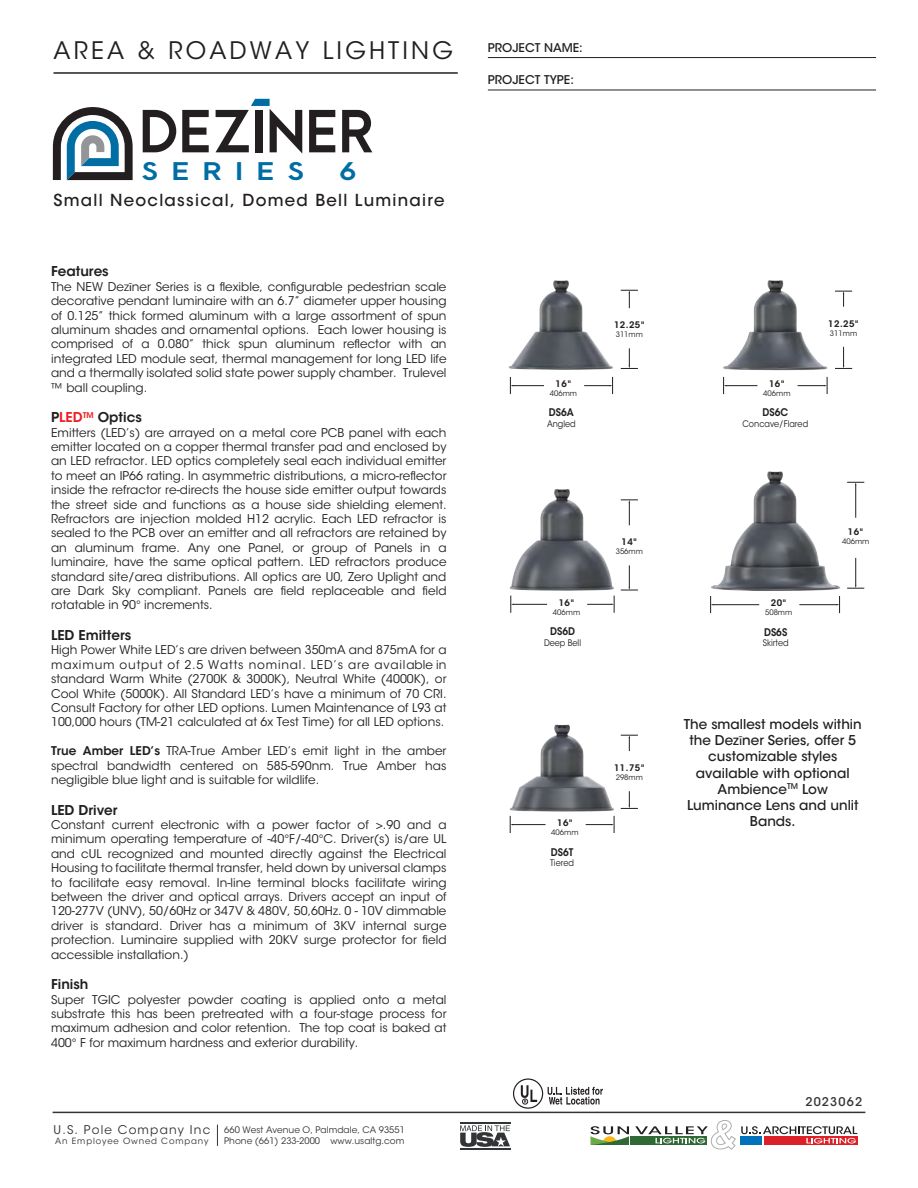
<style>
.page{position:relative;width:918px;height:1188px;background:#fff}
.page>*{position:absolute;margin:0;border:0;box-sizing:border-box;transform-origin:0 0}
.t1{font:24px "ITC Avant Garde Std";letter-spacing:.135em;color:#231f20}
.t2{font:700 23.25px "Arca Majora 3";letter-spacing:.45em;color:#006da5;scale:1.28 1}
.t3{font:500 16.5px "ITC Avant Garde Std";letter-spacing:.075em;color:#231f20}
.t4{font:500 13.5px/16.2px "ITC Avant Garde Std";color:#231f20;text-align:center}
.t5{font:600 13.5px "ITC Avant Garde Std";color:#211e1e}
.t6{font:12px/14.4px "ITC Avant Garde Std";color:#231f20;text-align:justify}
.t7{font:500 12px "ITC Avant Garde Std";color:#231f20}
.t8{font:12px "ITC Avant Garde Std";letter-spacing:.1em;color:#323436}
.t9{font:500 12px "ITC Avant Garde Std";letter-spacing:.1em;color:#323436}
.t10{font:600 10.5px "ITC Avant Garde Std";color:#231f20;scale:.9 1}
.t11{font:9px/10.8px "ITC Avant Garde Std";color:#323436}
.t12{font:9px "ITC Avant Garde Std";color:#211e1e;scale:.9 1}
.t13{font:600 9px "ITC Avant Garde Std";letter-spacing:.05em;color:#231f20}
.t14{font:8.55px "ITC Avant Garde Std";letter-spacing:.1em;color:#323436}
.t15{font:7.5px "ITC Avant Garde Std";color:#231f20}
.s1{font-family:"Myriad Pro"}
.s2{color:#ee1d23}
.s3{font-weight:600;color:#211e1e}
.s4{font-family:"Myriad Pro";font-weight:400}
</style>
<div class="page">
<img style="left:508px;top:280px;width:105px;height:97px">
<img style="left:723px;top:280px;width:105px;height:91px">
<img style="left:509px;top:489px;width:105px;height:102px">
<img style="left:711px;top:471px;width:129px;height:125px">
<img style="left:509px;top:724px;width:112px;height:93px">
<svg style="left:309px;top:110px;width:26px;height:42px"></svg>
<svg style="left:342px;top:110px;width:30px;height:42px"></svg>
<svg style="left:53px;top:107px;width:80px;height:73px"></svg>
<svg style="left:143px;top:110px;width:33px;height:42px"></svg>
<svg style="left:182px;top:110px;width:27px;height:42px"></svg>
<svg style="left:216px;top:99px;width:86px;height:54px"></svg>
<hr style="left:513px;top:385px;width:31px;height:1px;background:#231f20">
<svg style="left:584px;top:377px;width:29px;height:17px"></svg>
<svg style="left:510px;top:377px;width:3px;height:17px"></svg>
<svg style="left:621px;top:290px;width:17px;height:18px"></svg>
<svg style="left:621px;top:348px;width:17px;height:21px"></svg>
<hr style="left:726px;top:385px;width:31px;height:1px;background:#231f20">
<svg style="left:798px;top:377px;width:30px;height:17px"></svg>
<svg style="left:723px;top:377px;width:3px;height:17px"></svg>
<svg style="left:835px;top:291px;width:17px;height:16px"></svg>
<svg style="left:835px;top:347px;width:17px;height:22px"></svg>
<hr style="left:513px;top:604px;width:34px;height:1px;background:#231f20">
<svg style="left:587px;top:596px;width:28px;height:17px"></svg>
<svg style="left:511px;top:596px;width:3px;height:17px"></svg>
<hr style="left:799px;top:604px;width:38px;height:1px;background:#231f20">
<hr style="left:713px;top:604px;width:46px;height:1px;background:#231f20">
<svg style="left:837px;top:596px;width:3px;height:17px"></svg>
<svg style="left:710px;top:596px;width:3px;height:17px"></svg>
<hr style="left:855px;top:485px;width:1px;height:33px;background:#231f20">
<svg style="left:847px;top:482px;width:17px;height:3px"></svg>
<svg style="left:847px;top:558px;width:17px;height:31px"></svg>
<svg style="left:621px;top:500px;width:17px;height:25px"></svg>
<svg style="left:621px;top:565px;width:17px;height:26px"></svg>
<hr style="left:513px;top:824px;width:33px;height:1px;background:#231f20">
<svg style="left:586px;top:816px;width:29px;height:17px"></svg>
<svg style="left:510px;top:816px;width:3px;height:17px"></svg>
<svg style="left:621px;top:735px;width:17px;height:16px"></svg>
<svg style="left:621px;top:791px;width:17px;height:18px"></svg>
<hr style="left:53px;top:72px;width:405px;height:2px;background:#231f20">
<hr style="left:488px;top:57px;width:388px;height:1px;background:#231f20">
<hr style="left:488px;top:90px;width:388px;height:1px;background:#231f20">
<div style="left:513px;top:1078px;width:30px;height:31px;border:1px solid #231f20;border-radius:50%"></div>
<svg style="left:521px;top:1085px;width:16px;height:19px"></svg>
<svg style="left:548px;top:1087px;width:55px;height:18px"></svg>
<hr style="left:53px;top:1112px;width:812px;height:1px;background:#323436">
<svg style="left:217px;top:1125px;width:1px;height:21px"></svg>
<hr style="left:460px;top:1122px;width:50px;height:2px;background:#323436">
<hr style="left:460px;top:1148px;width:50px;height:2px;background:#323436">
<svg style="left:460px;top:1125px;width:50px;height:22px"></svg>
<div style="left:631px;top:1136px;width:76px;height:9px;background:#316936"></div>
<svg style="left:591px;top:1126px;width:38px;height:19px"></svg>
<svg style="left:635px;top:1120px;width:222px;height:30px"></svg>
<h1 class="t1" style="left:53px;top:36px;width:401px">AREA &amp; ROADWAY LIGHTING</h1>
<p class="t7" style="left:488px;top:40px;width:96px">PROJECT NAME:</p>
<p class="t7" style="left:488px;top:73px;width:88px">PROJECT TYPE:</p>
<h2 class="t2" style="left:142px;top:151px;width:128px">SERIES</h2>
<h2 class="t2" style="left:339px;top:151px;width:15px">6</h2>
<h3 class="t3" style="left:53px;top:190px;width:393px">Small Neoclassical, Domed Bell Luminaire</h3>
<p class="t5" style="left:51px;top:263px;width:59px">Features</p>
<p class="t6" style="left:51px;top:280px;width:397px">The NEW Dez<span class="s1">ī</span>ner Series is a flexible, configurable pedestrian scale decorative pendant luminaire with an 6.7” diameter upper housing of 0.125” thick formed aluminum with a large assortment of spun aluminum shades and ornamental options. Each lower housing is comprised of a 0.080” thick spun aluminum reflector with an integrated LED module seat, thermal management for long LED life and a thermally isolated solid state power supply chamber. Trulevel ™ ball coupling.</p>
<p class="t5" style="left:51px;top:409px;width:92px">P<span class="s2">LED</span><sup>TM</sup> Optics</p>
<p class="t6" style="left:51px;top:425px;width:397px">Emitters (LED’s) are arrayed on a metal core PCB panel with each emitter located on a copper thermal transfer pad and enclosed by an LED refractor. LED optics completely seal each individual emitter to meet an IP66 rating. In asymmetric distributions, a micro-reflector inside the refractor re-directs the house side emitter output towards the street side and functions as a house side shielding element.<br>Refractors are injection molded H12 acrylic. Each LED refractor is sealed to the PCB over an emitter and all refractors are retained by an aluminum frame. Any one Panel, or group of Panels in a luminaire, have the same optical pattern. LED refractors produce standard site/area distributions. All optics are U0, Zero Uplight and are Dark Sky compliant. Panels are field replaceable and field rotatable in 90° increments.</p>
<p class="t5" style="left:51px;top:627px;width:82px">LED Emitters</p>
<p class="t6" style="left:51px;top:643px;width:397px">High Power White LED’s are driven between 350mA and 875mA for a maximum output of 2.5 Watts nominal. LED’s are available in standard Warm White (2700K &amp; 3000K), Neutral White (4000K), or Cool White (5000K). All Standard LED’s have a minimum of 70 CRI.<br>Consult Factory for other LED options. Lumen Maintenance of L93 at 100,000 hours (TM-21 calculated at 6x Test Time) for all LED options.</p>
<p class="t6" style="left:51px;top:744px;width:397px"><span class="s3">True Amber LED’s</span> TRA-True Amber LED’s emit light in the amber spectral bandwidth centered on 585-590nm. True Amber has negligible blue light and is suitable for wildlife.</p>
<p class="t5" style="left:51px;top:801px;width:68px">LED Driver</p>
<p class="t6" style="left:51px;top:818px;width:397px">Constant current electronic with a power factor of &gt;.90 and a minimum operating temperature of -40°F/-40°C. Driver(s) is/are UL and cUL recognized and mounted directly against the Electrical Housing to facilitate thermal transfer, held down by universal clamps to facilitate easy removal. In-line terminal blocks facilitate wiring between the driver and optical arrays. Drivers accept an input of 120-277V (UNV), 50/60Hz or 347V &amp; 480V, 50,60Hz. 0 - 10V dimmable driver is standard. Driver has a minimum of 3KV internal surge protection. Luminaire supplied with 20KV surge protector for field accessible installation.)</p>
<p class="t5" style="left:51px;top:976px;width:39px">Finish</p>
<p class="t6" style="left:51px;top:992px;width:397px">Super TGIC polyester powder coating is applied onto a metal substrate this has been pretreated with a four-stage process for maximum adhesion and color retention. The top coat is baked at 400° F for maximum hardness and exterior durability.</p>
<p class="t8" style="left:54px;top:1122px;width:158px">U.S. Pole Company Inc</p>
<p class="t14" style="left:55px;top:1136px;width:155px">An Employee Owned Company</p>
<p class="t11" style="left:224px;top:1125px;width:182px">660 West Avenue O, Palmdale, CA 93551<br>Phone (661) 233-2000 www.usaltg.com</p>
<p class="t13" style="left:556px;top:378px;width:17px">16"</p>
<p class="t15" style="left:550px;top:389px;width:29px">406mm</p>
<p class="t10" style="left:549px;top:406px;width:29px">DS6A</p>
<p class="t12" style="left:547px;top:418px;width:34px">Angled</p>
<p class="t13" style="left:559px;top:597px;width:17px">16"</p>
<p class="t15" style="left:553px;top:608px;width:29px">406mm</p>
<p class="t10" style="left:550px;top:625px;width:29px">DS6D</p>
<p class="t12" style="left:544px;top:637px;width:43px">Deep Bell</p>
<p class="t13" style="left:557px;top:817px;width:17px">16"</p>
<p class="t15" style="left:551px;top:828px;width:29px">406mm</p>
<p class="t10" style="left:551px;top:845px;width:26px">DS6T</p>
<p class="t12" style="left:550px;top:857px;width:28px">Tiered</p>
<p class="t13" style="left:614px;top:319px;width:32px">12.25"</p>
<p class="t15" style="left:616px;top:330px;width:29px">311mm</p>
<p class="t13" style="left:769px;top:378px;width:17px">16"</p>
<p class="t15" style="left:763px;top:389px;width:29px">406mm</p>
<p class="t10" style="left:763px;top:406px;width:30px">DS6C</p>
<p class="t12" style="left:742px;top:418px;width:75px">Concave/Flared</p>
<p class="t13" style="left:828px;top:318px;width:32px">12.25"</p>
<p class="t15" style="left:830px;top:329px;width:29px">311mm</p>
<p class="t13" style="left:848px;top:526px;width:17px">16"</p>
<p class="t13" style="left:622px;top:536px;width:17px">14"</p>
<p class="t15" style="left:842px;top:536px;width:29px">406mm</p>
<p class="t15" style="left:616px;top:547px;width:29px">356mm</p>
<p class="t13" style="left:771px;top:597px;width:17px">20"</p>
<p class="t15" style="left:765px;top:608px;width:29px">508mm</p>
<p class="t13" style="left:614px;top:762px;width:32px">11.75"</p>
<p class="t15" style="left:616px;top:773px;width:29px">298mm</p>
<p class="t10" style="left:764px;top:625px;width:27px">DS6S</p>
<p class="t12" style="left:763px;top:637px;width:30px">Skirted</p>
<p class="t4" style="left:684px;top:716px;width:179px">The smallest models within the Dez<span class="s4">ī</span>ner Series, offer 5 customizable styles available with optional<br>Ambience<sup>TM</sup> Low<br>Luminance Lens and unlit<br>Bands.</p>
<p class="t9" style="left:805px;top:1094px;width:58px">2023062</p>
</div>
